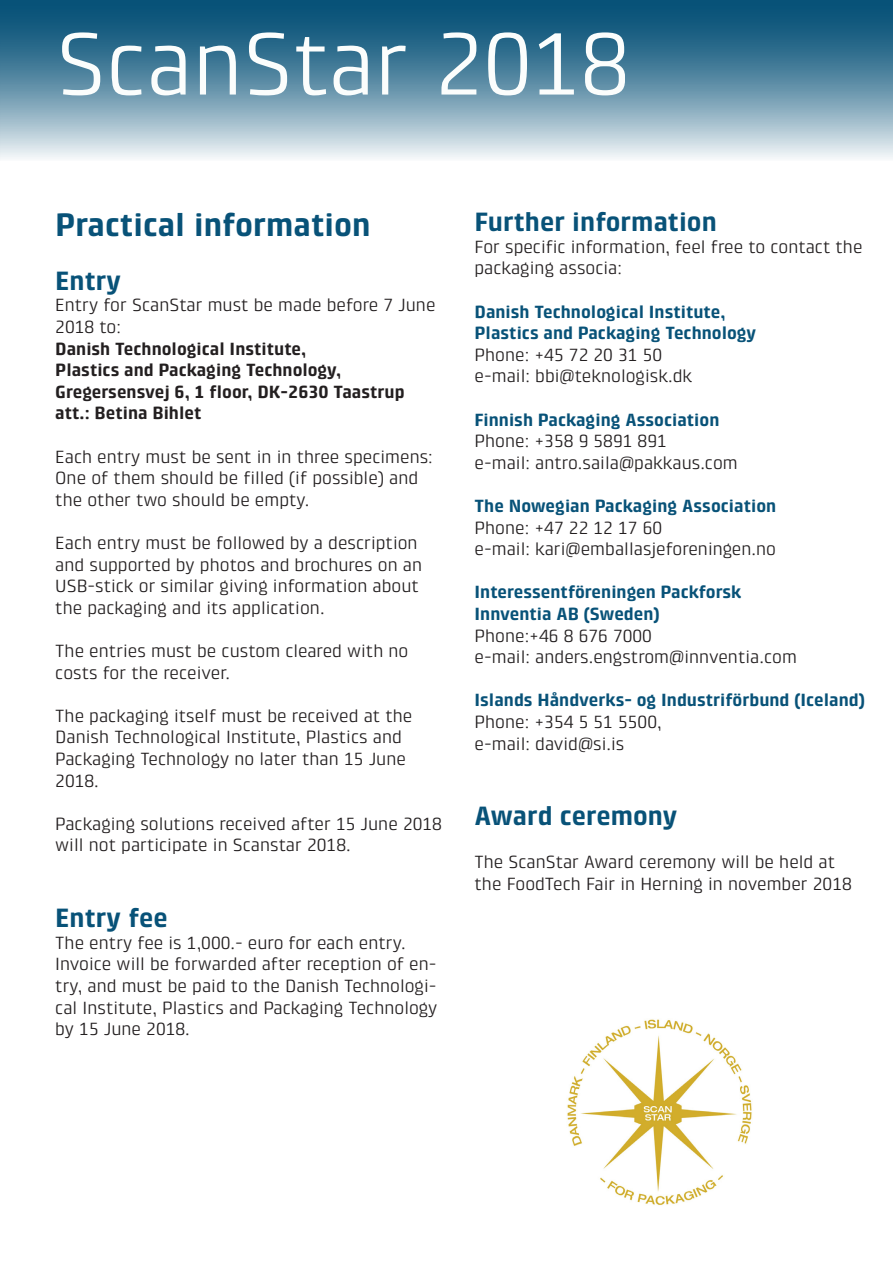
<style>
.page{position:relative;width:893px;height:1263px;background:#fff}
.page>*{position:absolute;margin:0;border:0;box-sizing:border-box;transform-origin:0 0}
.t1{font:90px "Klint Pro";color:#fbfdfc}
.t2{font:700 33px "Klint Pro";color:#085278}
.t3{font:700 27px "Klint Pro";color:#085278}
.t4{font:18px/21.6px "Klint Pro";color:#231f20}
.t5{font:700 18px "Klint Pro";color:#085278}
.t6{font:700 18px "Klint Pro";color:#231f20}
</style>
<div class="page">
<img style="left:567px;top:1019px;width:185px;height:186px">
<svg style="left:0;top:0;width:893px;height:159px;background:#6392aa"></svg>
<p class="t1" style="left:56px;top:13px;width:574px">ScanStar 2018</p>
<p class="t2" style="left:55px;top:206px;width:317px">Practical information</p>
<p class="t3" style="left:55px;top:265px;width:67px">Entry</p>
<p class="t4" style="left:55px;top:294px;width:382px">Entry for ScanStar must be made before 7 June<br>2018 to:</p>
<p class="t6" style="left:55px;top:338px;width:252px">Danish Technological Institute,</p>
<p class="t6" style="left:55px;top:360px;width:287px">Plastics and Packaging Technology,</p>
<p class="t6" style="left:55px;top:381px;width:351px">Gregersensvej 6, 1 floor, DK-2630 Taastrup</p>
<p class="t6" style="left:55px;top:403px;width:148px">att.: Betina Bihlet</p>
<p class="t4" style="left:55px;top:446px;width:379px">Each entry must be sent in in three specimens:<br>One of them should be filled (if possible) and the other two should be empty.</p>
<p class="t4" style="left:55px;top:532px;width:368px">Each entry must be followed by a description and supported by photos and brochures on an USB-stick or similar giving information about the packaging and its application.</p>
<p class="t4" style="left:55px;top:640px;width:355px">The entries must be custom cleared with no costs for the receiver.</p>
<p class="t4" style="left:55px;top:705px;width:359px">The packaging itself must be received at the Danish Technological Institute, Plastics and Packaging Technology no later than 15 June 2018.</p>
<p class="t4" style="left:55px;top:813px;width:388px">Packaging solutions received after 15 June 2018 will not participate in Scanstar 2018.</p>
<p class="t3" style="left:55px;top:902px;width:114px">Entry fee</p>
<p class="t4" style="left:55px;top:932px;width:352px">The entry fee is 1,000.- euro for each entry.</p>
<p class="t4" style="left:55px;top:953px;width:384px;text-align:justify">Invoice will be forwarded after reception of en&shy;try, and must be paid to the Danish Technologi&shy;cal Institute, Plastics and Packaging Technology by 15 June 2018.</p>
<p class="t3" style="left:475px;top:207px;width:244px">Further information</p>
<p class="t4" style="left:475px;top:236px;width:389px">For specific information, feel free to contact the packaging associa:</p>
<p class="t5" style="left:475px;top:301px;width:252px">Danish Technological Institute,</p>
<p class="t5" style="left:475px;top:323px;width:283px">Plastics and Packaging Technology</p>
<p class="t4" style="left:475px;top:344px;width:189px">Phone: +45 72 20 31 50</p>
<p class="t4" style="left:475px;top:365px;width:219px">e-mail: bbi@teknologisk.dk</p>
<p class="t5" style="left:475px;top:409px;width:246px">Finnish Packaging Association</p>
<p class="t4" style="left:475px;top:430px;width:194px">Phone: +358 9 5891 891</p>
<p class="t4" style="left:475px;top:452px;width:265px">e-mail: antro.saila@pakkaus.com</p>
<p class="t5" style="left:475px;top:496px;width:303px">The Nowegian Packaging Association</p>
<p class="t4" style="left:475px;top:517px;width:189px">Phone: +47 22 12 17 60</p>
<p class="t4" style="left:475px;top:538px;width:303px">e-mail: kari@emballasjeforeningen.no</p>
<p class="t5" style="left:475px;top:582px;width:268px">Interessentföreningen Packforsk</p>
<p class="t5" style="left:475px;top:604px;width:187px">Innventia AB (Sweden)</p>
<p class="t4" style="left:475px;top:625px;width:179px">Phone:+46 8 676 7000</p>
<p class="t4" style="left:475px;top:646px;width:324px">e-mail: anders.engstrom@innventia.com</p>
<p class="t5" style="left:475px;top:690px;width:392px">Islands Håndverks- og Industriförbund (Iceland)</p>
<p class="t4" style="left:475px;top:711px;width:189px">Phone: +354 5 51 5500,</p>
<p class="t4" style="left:475px;top:733px;width:151px">e-mail: david@si.is</p>
<p class="t3" style="left:475px;top:801px;width:204px">Award ceremony</p>
<p class="t4" style="left:475px;top:851px;width:379px">The ScanStar Award ceremony will be held at the FoodTech Fair in Herning in november 2018</p>
</div>
